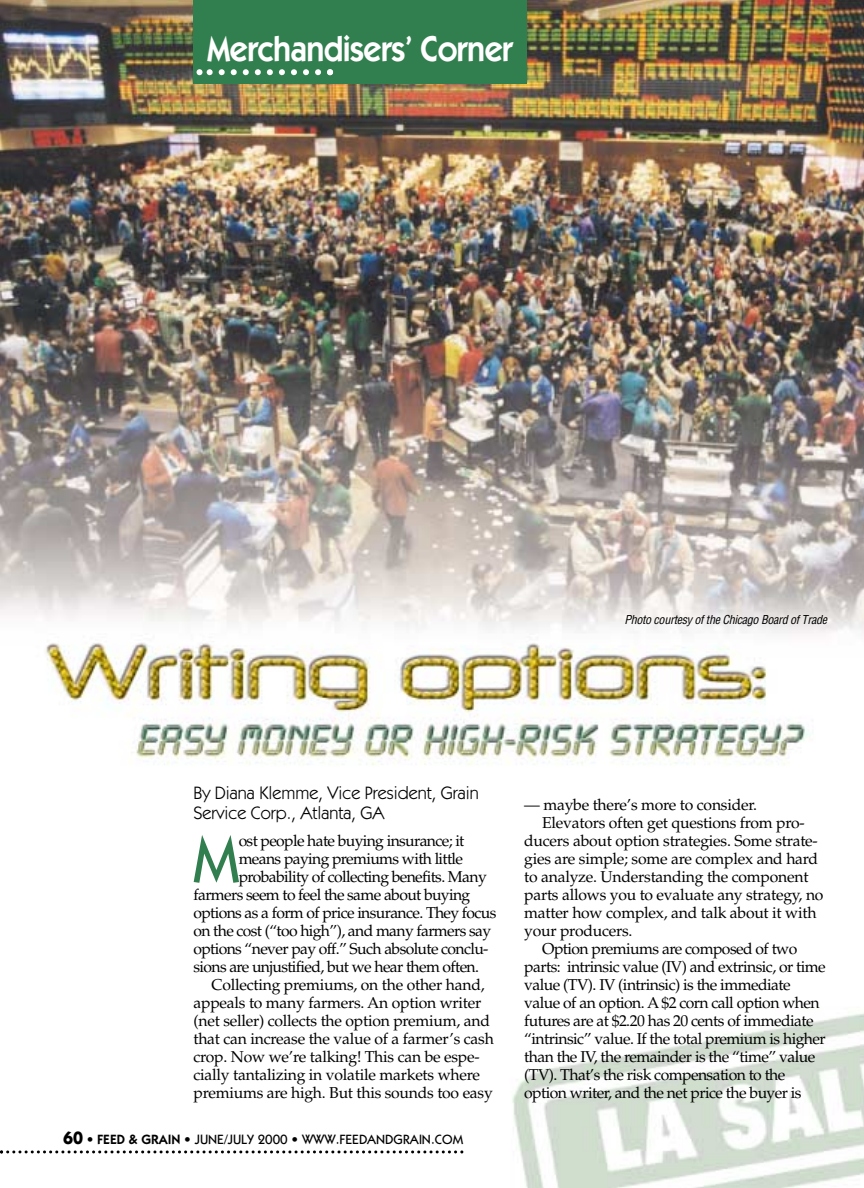
<style>
.page{position:relative;width:864px;height:1188px;background:#fff}
.page>*{position:absolute;margin:0;border:0;box-sizing:border-box;transform-origin:0 0}
.t1{font:500 66.75px "Itc Kabel";color:#317e4e;scale:.9 1}
.t2{font:600 36px "Itc Kabel";letter-spacing:-.015em;color:#fff;scale:.9 1}
.t3{font:18px/19.5px "Itc Kabel";color:#000}
.t4{font:15.75px "Palatino";letter-spacing:-.035em;color:#000}
.t5{font:15.75px "Palatino";letter-spacing:-.015em;color:#000}
.t6{font:500 13.5px "Itc Kabel";color:#000}
.t7{font:italic condensed 12px "Helvetica";letter-spacing:-.025em;color:#000}
.s1{font-weight:700;font-size:18px}
.s2{font-weight:600}
</style>
<div class="page">
<img style="left:512px;top:1013px;width:352px;height:175px">
<img style="left:0;top:0;width:864px;height:765px">
<svg style="left:0;top:1150px;width:463px;height:3px"></svg>
<div style="left:194px;top:0;width:333px;height:84px;background:#317e4e"></div>
<svg style="left:197px;top:69px;width:136px;height:6px"></svg>
<h2 class="t2" style="left:207px;top:36px;width:341px">Merchandisers’ Corner</h2>
<p class="t7" style="left:624px;top:615px;width:204px">Photo courtesy of the Chicago Board of Trade</p>
<p class="t3" style="left:194px;top:785px;width:287px">By Diana Klemme, Vice President, Grain<br>Service Corp., Atlanta, GA</p>
<h1 class="t1" style="left:193px;top:834px;width:53px">M</h1>
<p class="t4" style="left:239px;top:834px;width:227px">ost people hate buying insurance; it</p>
<p class="t4" style="left:239px;top:852px;width:226px">means paying premiums with little</p>
<p class="t4" style="left:239px;top:870px;width:250px">probability of collecting benefits. Many</p>
<p class="t4" style="left:194px;top:888px;width:278px">farmers seem to feel the same about buying</p>
<p class="t4" style="left:194px;top:906px;width:304px">options as a form of price insurance. They focus</p>
<p class="t4" style="left:194px;top:924px;width:299px">on the cost (“too high”), and many farmers say</p>
<p class="t4" style="left:194px;top:942px;width:297px">options “never pay off.” Such absolute conclu-</p>
<p class="t4" style="left:194px;top:960px;width:287px">sions are unjustified, but we hear them often.</p>
<p class="t5" style="left:212px;top:978px;width:275px">Collecting premiums, on the other hand,</p>
<p class="t5" style="left:194px;top:996px;width:289px">appeals to many farmers. An option writer</p>
<p class="t5" style="left:194px;top:1014px;width:298px">(net seller) collects the option premium, and</p>
<p class="t5" style="left:194px;top:1032px;width:302px">that can increase the value of a farmer’s cash</p>
<p class="t5" style="left:194px;top:1050px;width:288px">crop. Now we’re talking! This can be espe-</p>
<p class="t5" style="left:194px;top:1068px;width:288px">cially tantalizing in volatile markets where</p>
<p class="t5" style="left:194px;top:1086px;width:301px">premiums are high. But this sounds too easy</p>
<p class="t6" style="left:63px;top:1134px;width:402px"><span class="s1">60</span> • <span class="s2">FEED &amp; GRAIN</span> • JUNE/JULY 2000 • WWW.FEEDANDGRAIN.COM</p>
<p class="t5" style="left:524px;top:798px;width:234px">— maybe there’s more to consider.</p>
<p class="t5" style="left:542px;top:816px;width:264px">Elevators often get questions from pro-</p>
<p class="t5" style="left:524px;top:834px;width:295px">ducers about option strategies. Some strate-</p>
<p class="t5" style="left:524px;top:852px;width:296px">gies are simple; some are complex and hard</p>
<p class="t5" style="left:524px;top:870px;width:286px">to analyze. Understanding the component</p>
<p class="t5" style="left:524px;top:888px;width:301px">parts allows you to evaluate any strategy, no</p>
<p class="t5" style="left:524px;top:906px;width:294px">matter how complex, and talk about it with</p>
<p class="t5" style="left:524px;top:924px;width:110px">your producers.</p>
<p class="t4" style="left:542px;top:942px;width:257px">Option premiums are composed of two</p>
<p class="t4" style="left:524px;top:960px;width:303px">parts: intrinsic value (IV) and extrinsic, or time</p>
<p class="t4" style="left:524px;top:978px;width:268px">value (TV). IV (intrinsic) is the immediate</p>
<p class="t4" style="left:524px;top:996px;width:297px">value of an option. A $2 corn call option when</p>
<p class="t4" style="left:524px;top:1014px;width:291px">futures are at $2.20 has 20 cents of immediate</p>
<p class="t4" style="left:524px;top:1032px;width:303px">“intrinsic” value. If the total premium is higher</p>
<p class="t4" style="left:524px;top:1050px;width:293px">than the IV, the remainder is the “time” value</p>
<p class="t4" style="left:524px;top:1068px;width:263px">(TV). That’s the risk compensation to the</p>
<p class="t4" style="left:524px;top:1086px;width:279px">option writer, and the net price the buyer is</p>
</div>
